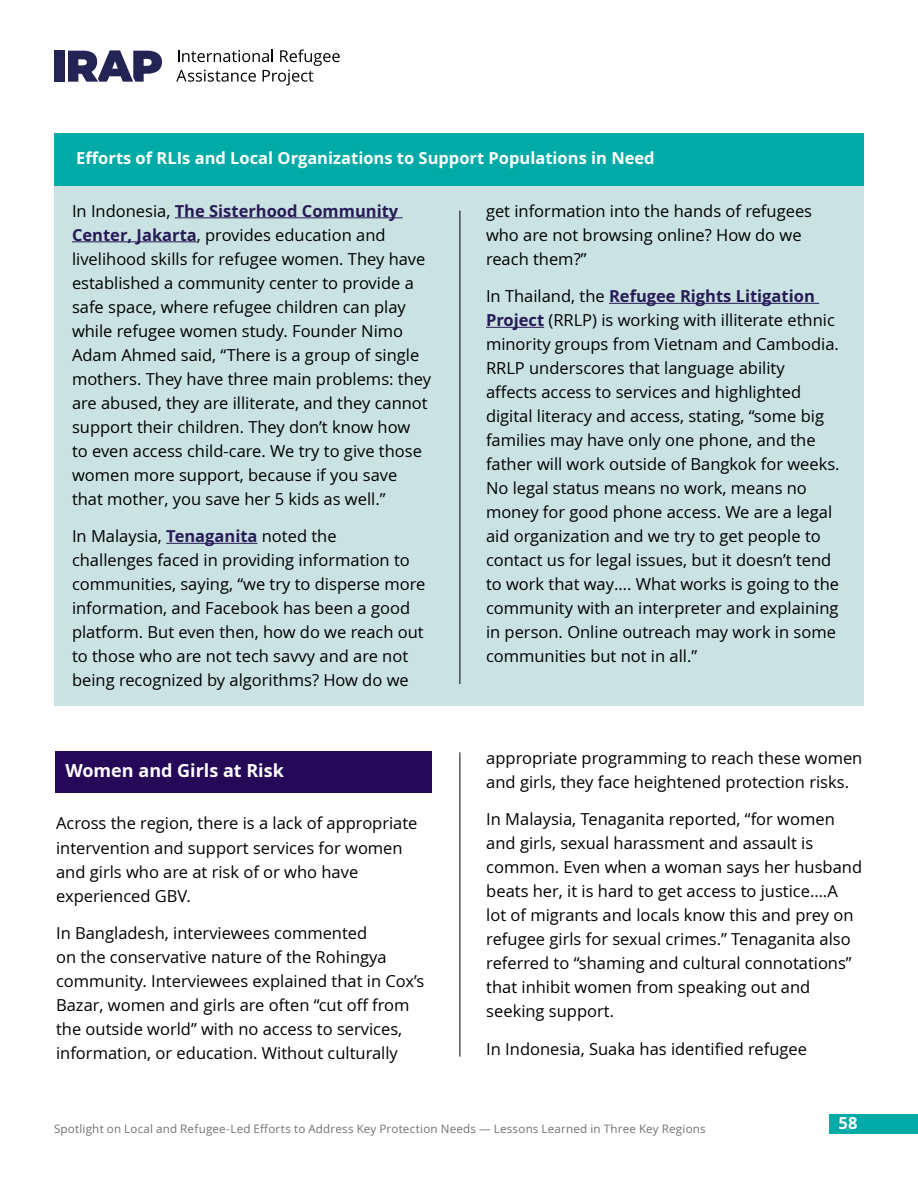
<style>
.page{position:relative;width:918px;height:1188px;background:#fff}
.page>*{position:absolute;margin:0;border:0;box-sizing:border-box;transform-origin:0 0}
.t1{font:700 18px "Open Sans";color:#fff}
.t2{font:16.5px/24px "Open Sans";color:#000}
.t3{font:700 16.5px "Open Sans";color:#fff}
.t4{font:11.7px "Open Sans";letter-spacing:.015em;color:#707372}
.s1{font-weight:700;color:#271b57}
</style>
<div class="page">
<div style="left:56px;top:751px;width:376px;height:42px;background:#260859"></div>
<div style="left:830px;top:1114px;width:88px;height:20px;background:#00aba7"></div>
<hr style="left:460px;top:752px;width:1px;height:305px;background:#000">
<div style="left:54px;top:185px;width:810px;height:521px;background:#cae3e2"></div>
<hr style="left:175px;top:217px;width:228px;height:1px;background:#271b57">
<hr style="left:72px;top:241px;width:125px;height:1px;background:#271b57">
<hr style="left:166px;top:543px;width:92px;height:1px;background:#271b57">
<hr style="left:609px;top:303px;width:210px;height:1px;background:#271b57">
<hr style="left:486px;top:327px;width:58px;height:1px;background:#271b57">
<div style="left:54px;top:133px;width:810px;height:52px;background:#00aba7"></div>
<hr style="left:460px;top:211px;width:1px;height:473px;background:#000">
<div style="left:54px;top:51px;width:10px;height:31px;background:#242454"></div>
<svg style="left:68px;top:50px;width:94px;height:32px"></svg>
<svg style="left:176px;top:50px;width:164px;height:35px"></svg>
<p class="t3" style="left:76px;top:147px;width:580px">Efforts of RLIs and Local Organizations to Support Populations in Need</p>
<p class="t2" style="left:72px;top:198px;width:361px">In Indonesia, <span class="s1">The Sisterhood Community Center, Jakarta</span>, provides education and livelihood skills for refugee women. They have established a community center to provide a safe space, where refugee children can play while refugee women study. Founder Nimo Adam Ahmed said, “There is a group of single mothers. They have three main problems: they are abused, they are illiterate, and they cannot support their children. They don’t know how<br>to even access child-care. We try to give those women more support, because if you save that mother, you save her 5 kids as well.”</p>
<p class="t2" style="left:72px;top:524px;width:355px">In Malaysia, <span class="s1">Tenaganita</span> noted the<br>challenges faced in providing information to communities, saying, “we try to disperse more information, and Facebook has been a good platform. But even then, how do we reach out to those who are not tech savvy and are not being recognized by algorithms? How do we</p>
<p class="t1" style="left:65px;top:758px;width:220px">Women and Girls at Risk</p>
<p class="t2" style="left:56px;top:811px;width:363px">Across the region, there is a lack of appropriate intervention and support services for women and girls who are at risk of or who have experienced GBV.</p>
<p class="t2" style="left:56px;top:921px;width:370px">In Bangladesh, interviewees commented<br>on the conservative nature of the Rohingya community. Interviewees explained that in Cox’s Bazar, women and girls are often “cut off from the outside world” with no access to services, information, or education. Without culturally</p>
<p class="t2" style="left:486px;top:198px;width:328px">get information into the hands of refugees who are not browsing online? How do we reach them?”</p>
<p class="t2" style="left:486px;top:284px;width:355px">In Thailand, the <span class="s1">Refugee Rights Litigation Project</span> (RRLP) is working with illiterate ethnic minority groups from Vietnam and Cambodia.<br>RRLP underscores that language ability affects access to services and highlighted digital literacy and access, stating, “some big families may have only one phone, and the father will work outside of Bangkok for weeks.<br>No legal status means no work, means no money for good phone access. We are a legal aid organization and we try to get people to contact us for legal issues, but it doesn’t tend to work that way…. What works is going to the community with an interpreter and explaining in person. Online outreach may work in some communities but not in all.”</p>
<p class="t2" style="left:486px;top:745px;width:378px">appropriate programming to reach these women and girls, they face heightened protection risks.</p>
<p class="t2" style="left:486px;top:807px;width:377px">In Malaysia, Tenaganita reported, “for women and girls, sexual harassment and assault is common. Even when a woman says her husband beats her, it is hard to get access to justice….A<br>lot of migrants and locals know this and prey on refugee girls for sexual crimes.” Tenaganita also referred to “shaming and cultural connotations” that inhibit women from speaking out and seeking support.</p>
<p class="t2" style="left:486px;top:1037px;width:322px">In Indonesia, Suaka has identified refugee</p>
<p class="t4" style="left:54px;top:1121px;width:653px">Spotlight on Local and Refugee-Led Efforts to Address Key Protection Needs — Lessons Learned in Three Key Regions</p>
<p class="t3" style="left:838px;top:1112px;width:21px">58</p>
</div>
